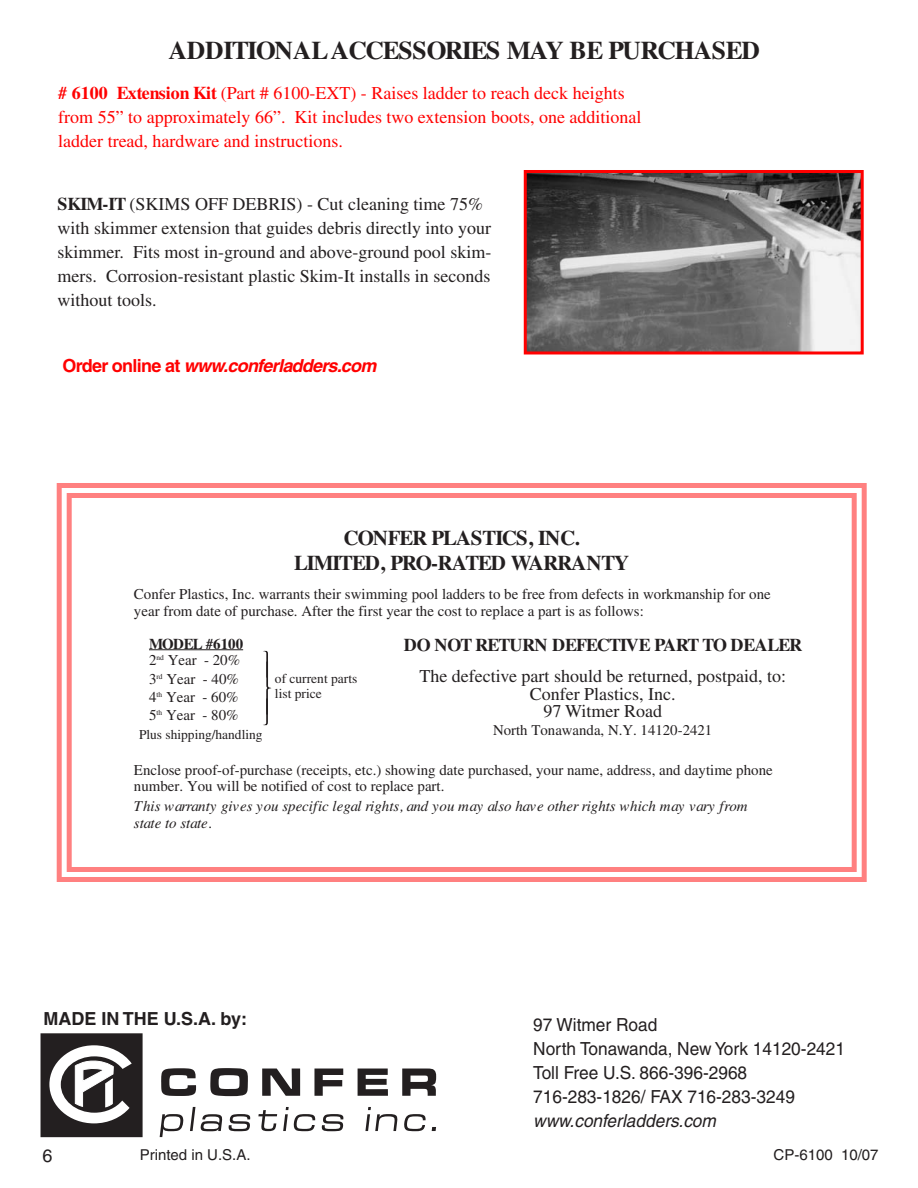
<style>
.page{position:relative;width:918px;height:1188px;background:#fff}
.page>*{position:absolute;margin:0;border:0;box-sizing:border-box;transform-origin:0 0}
.t1{font:700 25.5px "Times";letter-spacing:-.055em;color:#231f20}
.t2{font:700 21px/25.2px "Times";letter-spacing:-.055em;color:#231f20;text-align:center}
.t3{font:18px/24px "Times";color:#231f20}
.t4{font:18px/24px "Times";color:#f00}
.t5{font:18px/24px "Helvetica";color:#231f20;scale:.96 1}
.t6{font:italic 700 18px "Helvetica";color:#f00}
.t7{font:700 18px "Times";letter-spacing:-.055em;color:#231f20}
.t8{font:italic 18px "Helvetica";color:#231f20;scale:.96 1}
.t9{font:700 18px "Helvetica";color:#231f20}
.t10{font:18px "Helvetica";color:#231f20}
.t11{font:15px/16.6px "Times";color:#231f20}
.t12{font:italic 15px/16.6px "Times";color:#231f20}
.t13{font:15px "Helvetica";color:#231f20}
.t14{font:700 15px/16.6px "Times";color:#231f20}
.t15{font:14.85px "Times";color:#231f20}
.t16{font:13.5px/15px "Times";color:#231f20}
.s1{font-weight:700}
.s2{font-style:normal}
.s3{font-weight:400}
</style>
<div class="page">
<svg style="left:161px;top:1068px;width:35px;height:28px"></svg>
<svg style="left:210px;top:1068px;width:38px;height:28px"></svg>
<svg style="left:262px;top:1069px;width:38px;height:27px"></svg>
<svg style="left:314px;top:1069px;width:29px;height:27px"></svg>
<svg style="left:358px;top:1069px;width:30px;height:27px"></svg>
<svg style="left:402px;top:1069px;width:34px;height:27px"></svg>
<svg style="left:160px;top:1114px;width:24px;height:23px"></svg>
<svg style="left:190px;top:1107px;width:5px;height:24px"></svg>
<svg style="left:201px;top:1114px;width:21px;height:17px"></svg>
<svg style="left:228px;top:1114px;width:22px;height:17px"></svg>
<svg style="left:258px;top:1110px;width:19px;height:21px"></svg>
<svg style="left:283px;top:1107px;width:32px;height:24px"></svg>
<svg style="left:322px;top:1114px;width:21px;height:17px"></svg>
<svg style="left:365px;top:1107px;width:33px;height:24px"></svg>
<svg style="left:404px;top:1114px;width:22px;height:17px"></svg>
<svg style="left:432px;top:1127px;width:4px;height:4px"></svg>
<div style="left:41px;top:1034px;width:101px;height:102px;background:#231f20"></div>
<div style="left:41px;top:1033px;width:102px;height:104px;border:2px solid #231f20"></div>
<svg style="left:49px;top:1045px;width:83px;height:78px"></svg>
<img style="left:528px;top:174px;width:332px;height:176px">
<div style="left:524px;top:170px;width:340px;height:184px;border:3px solid #f00"></div>
<svg style="left:56px;top:483px;width:811px;height:399px"></svg>
<hr style="left:149px;top:649px;width:94px;height:1px;background:#231f20">
<svg style="left:262px;top:651px;width:10px;height:76px"></svg>
<h1 class="t1" style="left:168px;top:42px;width:593px">ADDITIONAL ACCESSORIES MAY BE PURCHASED</h1>
<p class="t4" style="left:58px;top:83px;width:585px"><span class="s1"># 6100 Extension Kit</span> (Part # 6100-EXT) - Raises ladder to reach deck heights from 55” to approximately 66”. Kit includes two extension boots, one additional ladder tread, hardware and instructions.</p>
<p class="t3" style="left:58px;top:193px;width:435px"><span class="s1">SKIM-IT</span> (SKIMS OFF DEBRIS) - Cut cleaning time 75% with skimmer extension that guides debris directly into your skimmer. Fits most in-ground and above-ground pool skim&shy;mers. Corrosion-resistant plastic Skim-It installs in seconds without tools.</p>
<p class="t6" style="left:63px;top:359px;width:319px"><span class="s2">O r d e r o n l i n e a t</span> www.conferladders.com</p>
<h2 class="t2" style="left:294px;top:527px;width:337px">CONFER PLASTICS, INC.<br>LIMITED, PRO-RATED WARRANTY</h2>
<p class="t11" style="left:134px;top:587px;width:638px">Confer Plastics, Inc. warrants their swimming pool ladders to be free from defects in workmanship for one year from date of purchase. After the first year the cost to replace a part is as follows:</p>
<p class="t14" style="left:149px;top:637px;width:96px">MODEL #6100<br><span class="s3">2</span><sup>nd</sup> <span class="s3">Year - 20%</span></p>
<p class="t11" style="left:149px;top:671px;width:91px;line-height:18.3px;text-align:justify">3<sup>rd</sup> Year - 40% 4<sup>th</sup> Year - 60% 5<sup>th</sup> Year - 80%</p>
<p class="t16" style="left:139px;top:728px;width:125px">Plus shipping/handling</p>
<p class="t11" style="left:134px;top:763px;width:640px">Enclose proof-of-purchase (receipts, etc.) showing date purchased, your name, address, and daytime phone number. You will be notified of cost to replace part.</p>
<p class="t12" style="left:134px;top:799px;width:615px">This warranty gives you specific legal rights, and you may also have other rights which may vary from state to state.</p>
<p class="t7" style="left:404px;top:639px;width:400px">DO NOT RETURN DEFECTIVE PART TO DEALER</p>
<p class="t3" style="left:419px;top:669px;width:368px;line-height:17.7px;text-align:center">The defective part should be returned, postpaid, to:<br>Confer Plastics, Inc.<br>97 Witmer Road</p>
<p class="t15" style="left:493px;top:725px;width:221px">North Tonawanda, N.Y. 14120-2421</p>
<p class="t16" style="left:275px;top:673px;width:84px">of current parts list price</p>
<p class="t9" style="left:44px;top:1012px;width:205px">MADE IN THE U.S.A. by:</p>
<p class="t5" style="left:533px;top:1014px;width:326px">97 Witmer Road<br>North Tonawanda, New York 14120-2421<br>Toll Free U.S. 866-396-2968<br>716-283-1826/ FAX 716-283-3249</p>
<p class="t8" style="left:533px;top:1114px;width:195px">www.conferladders.com</p>
<p class="t10" style="left:43px;top:1149px;width:12px">6</p>
<p class="t13" style="left:140px;top:1149px;width:112px">Printed in U.S.A.</p>
<p class="t13" style="left:774px;top:1149px;width:107px">CP-6100 10/07</p>
</div>
